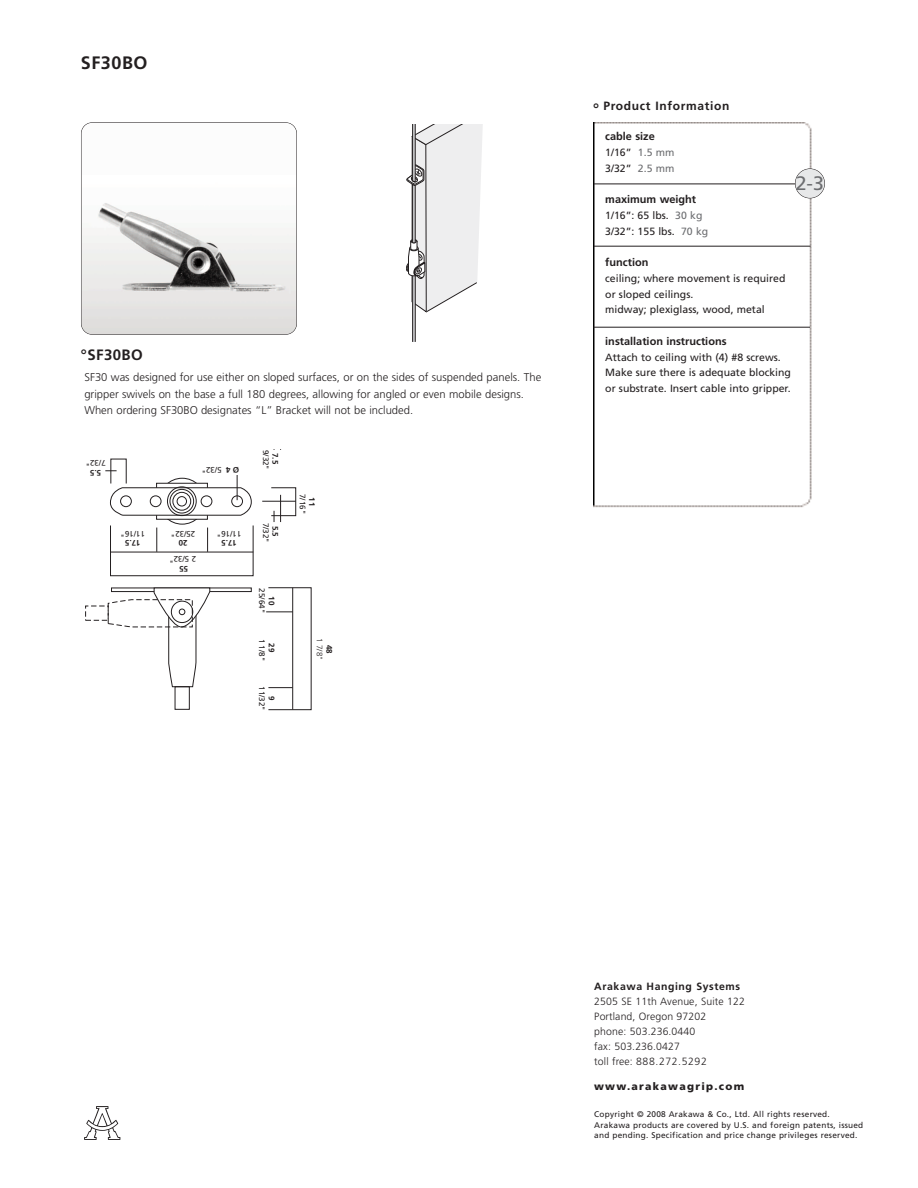
<style>
.page{position:relative;width:918px;height:1188px;background:#fff}
.page>*{position:absolute;margin:0;border:0;box-sizing:border-box;transform-origin:0 0}
.t1{font:19.5px "Frutiger";color:#6c6d70}
.t2{font:700 18px "Frutiger";letter-spacing:.03em;color:#231f20}
.t3{font:700 15px "Frutiger";letter-spacing:.03em;color:#231f20}
.t4{font:700 12px "Frutiger";letter-spacing:.055em;color:#231f20}
.t5{font:300 11.25px/16.5px "Frutiger";color:#231f20}
.t6{font:700 10.95px "Frutiger";color:#231f20}
.t7{font:10.5px/15.8px "Frutiger";color:#231f20}
.t8{font:300 10.5px/15px "Frutiger";letter-spacing:.01em;color:#231f20}
.t9{font:700 10.5px "Frutiger";letter-spacing:.055em;color:#231f20}
.t10{font:900 10.5px "Frutiger";letter-spacing:.12em;color:#231f20}
.t11{font:8.25px/10.5px "Frutiger";letter-spacing:.03em;color:#231f20}
.t12{font:8.1px "Frutiger";letter-spacing:-.005em;color:#231f20}
.t13{font:700 8.1px "Frutiger";letter-spacing:-.005em;color:#231f20}
.t14{font:300 8.1px "Frutiger";color:#231f20}
.s1{font-size:15px}
.s2{color:#6c6d70}
</style>
<div class="page">
<svg style="left:84px;top:1106px;width:36px;height:34px"></svg>
<img style="left:81px;top:203px;width:216px;height:131px">
<div style="left:81px;top:122px;width:216px;height:213px;border:1px solid #231f20;border-radius:11px"></div>
<img style="left:594px;top:122px;width:231px;height:386px">
<hr style="left:594px;top:184px;width:217px;height:1px;background:#231f20">
<hr style="left:594px;top:246px;width:217px;height:1px;background:#231f20">
<hr style="left:593px;top:327px;width:217px;height:1px;background:#231f20">
<div style="left:795px;top:169px;width:30px;height:29px;background:#e7e8e9;border-radius:50%"></div>
<div style="left:795px;top:168px;width:30px;height:30px;border:1px solid #231f20;border-radius:50%"></div>
<div style="left:156px;top:483px;width:52px;height:37px;border:1px solid #231f20"></div>
<div style="left:175px;top:686px;width:15px;height:24px;border:1px solid #231f20"></div>
<div style="left:111px;top:588px;width:141px;height:4px;border:1px solid #231f20"></div>
<div style="left:271px;top:488px;width:25px;height:28px;border:1px solid #231f20"></div>
<hr style="left:292px;top:588px;width:1px;height:122px;background:#231f20">
<svg style="left:268px;top:687px;width:25px;height:1px"></svg>
<svg style="left:266px;top:612px;width:27px;height:1px"></svg>
<hr style="left:111px;top:552px;width:142px;height:1px;background:#231f20">
<svg style="left:207px;top:528px;width:1px;height:24px"></svg>
<svg style="left:157px;top:528px;width:1px;height:24px"></svg>
<svg style="left:108px;top:587px;width:102px;height:100px"></svg>
<div style="left:110px;top:525px;width:143px;height:51px;border:1px solid #231f20"></div>
<hr style="left:262px;top:501px;width:34px;height:1px;background:#231f20">
<svg style="left:105px;top:471px;width:147px;height:45px"></svg>
<svg style="left:274px;top:495px;width:7px;height:27px"></svg>
<div style="left:412px;top:275px;width:4px;height:67px;border:1px solid #231f20"></div>
<svg style="left:406px;top:125px;width:77px;height:188px"></svg>
<h2 class="t2" style="left:81px;top:56px;width:68px">SF30BO</h2>
<h3 class="t3" style="left:81px;top:349px;width:63px">°SF30BO</h3>
<p class="t5" style="left:84px;top:370px;width:458px">SF30 was designed for use either on sloped surfaces, or on the sides of suspended panels. The gripper swivels on the base a full 180 degrees, allowing for angled or even mobile designs.<br>When ordering SF30BO designates “L” Bracket will not be included.</p>
<p class="t12" style="left:106px;top:466px;width:22px;rotate:180deg">"23/ 7</p>
<p class="t13" style="left:101px;top:476px;width:13px;rotate:180deg">5.5</p>
<p class="t12" style="left:145px;top:537px;width:26px;rotate:180deg">"61 / 11</p>
<p class="t13" style="left:141px;top:546px;width:17px;rotate:180deg">5.71</p>
<p class="t12" style="left:222px;top:473px;width:22px;rotate:180deg">"23/ 5</p>
<p class="t13" style="left:239px;top:473px;width:14px;rotate:180deg">Ø 4</p>
<p class="t12" style="left:195px;top:537px;width:26px;rotate:180deg">"23 / 52</p>
<p class="t13" style="left:188px;top:546px;width:10px;rotate:180deg">02</p>
<p class="t12" style="left:196px;top:563px;width:28px;rotate:180deg">2 "23/ 5</p>
<p class="t13" style="left:188px;top:572px;width:10px;rotate:180deg">55</p>
<p class="t12" style="left:241px;top:537px;width:26px;rotate:180deg">"61 / 11</p>
<p class="t13" style="left:237px;top:546px;width:17px;rotate:180deg">5.71</p>
<p class="t12" style="left:269px;top:450px;width:21px;rotate:90deg">9/32"</p>
<p class="t13" style="left:279px;top:453px;width:13px;rotate:90deg">7.5</p>
<p class="t12" style="left:269px;top:523px;width:21px;rotate:90deg">7/32"</p>
<p class="t13" style="left:279px;top:526px;width:13px;rotate:90deg">5.5</p>
<p class="t12" style="left:265px;top:588px;width:26px;rotate:90deg">25/64"</p>
<p class="t13" style="left:275px;top:596px;width:10px;rotate:90deg">10</p>
<p class="t12" style="left:306px;top:494px;width:22px;rotate:90deg">7/16"</p>
<p class="t13" style="left:315px;top:497px;width:10px;rotate:90deg">11</p>
<p class="t14" style="left:323px;top:638px;width:24px;rotate:90deg">1 7/8"</p>
<p class="t12" style="left:265px;top:639px;width:24px;rotate:90deg">1 1/8"</p>
<p class="t13" style="left:332px;top:645px;width:10px;rotate:90deg">48</p>
<p class="t13" style="left:275px;top:643px;width:10px;rotate:90deg">29</p>
<p class="t12" style="left:265px;top:686px;width:26px;rotate:90deg">11/32"</p>
<p class="t13" style="left:275px;top:696px;width:6px;rotate:90deg">9</p>
<p class="t4" style="left:593px;top:101px;width:138px"><span class="s1">°</span> Product Information</p>
<p class="t6" style="left:605px;top:132px;width:51px">cable size</p>
<p class="t7" style="left:605px;top:145px;width:71px">1/16” <span class="s2">1.5 mm<br></span>3/32” <span class="s2">2.5 mm</span></p>
<p class="t6" style="left:605px;top:195px;width:92px">maximum weight</p>
<p class="t7" style="left:605px;top:208px;width:104px">1/16”: 65 lbs. <span class="s2">30 kg<br></span>3/32”: 155 lbs. <span class="s2">70 kg</span></p>
<p class="t6" style="left:605px;top:258px;width:45px">function</p>
<p class="t7" style="left:605px;top:271px;width:182px">ceiling; where movement is required or sloped ceilings.<br>midway; plexiglass, wood, metal</p>
<p class="t6" style="left:605px;top:337px;width:123px">installation instructions</p>
<p class="t7" style="left:605px;top:350px;width:187px">Attach to ceiling with (4) #8 screws.<br>Make sure there is adequate blocking or substrate. Insert cable into gripper.</p>
<h1 class="t1" style="left:796px;top:175px;width:30px">2-3</h1>
<p class="t9" style="left:594px;top:982px;width:147px">Arakawa Hanging Systems</p>
<p class="t8" style="left:594px;top:994px;width:152px">2505 SE 11th Avenue, Suite 122<br>Portland, Oregon 97202<br>phone: 503.236.0440<br>fax: 503.236.0427<br>toll free: 888.272.5292</p>
<p class="t10" style="left:594px;top:1082px;width:152px">www.arakawagrip.com</p>
<p class="t11" style="left:594px;top:1110px;width:271px">Copyright © 2008 Arakawa &amp; Co., Ltd. All rights reserved.<br>Arakawa products are covered by U.S. and foreign patents, issued and pending. Specification and price change privileges reserved.</p>
</div>
